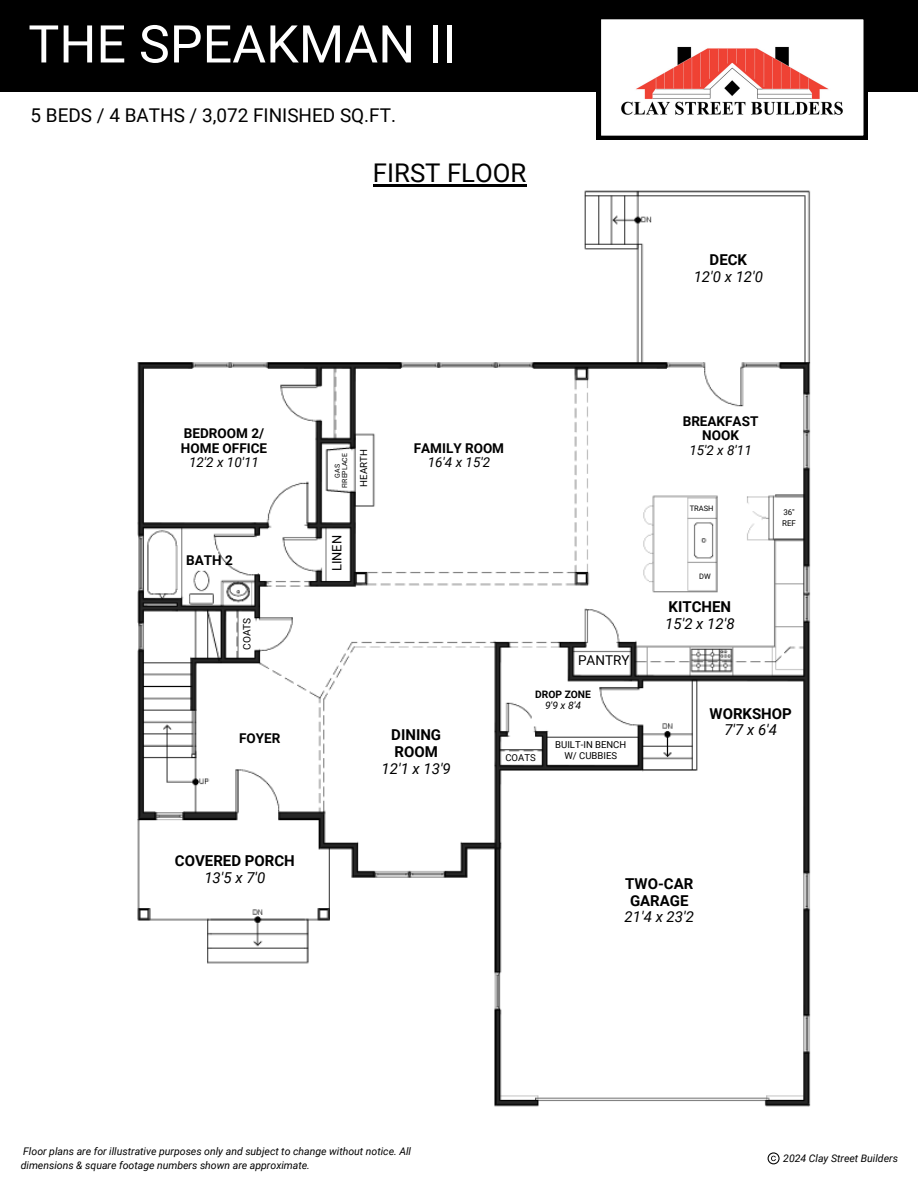
<style>
.page{position:relative;width:918px;height:1188px;background:#fff}
.page>*{position:absolute;margin:0;border:0;box-sizing:border-box;transform-origin:0 0}
.t1{font:52.05px "Roboto";color:#fff}
.t2{font:25.8px "Roboto";color:#000}
.t3{font:18.9px "Roboto";color:#000}
.t4{font:700 15px/16.8px "Roboto";color:#000;text-align:center}
.t5{font:italic 15px/16.8px "Roboto";color:#000}
.t6{font:700 13.5px/14.7px "Roboto";color:#000;text-align:center}
.t7{font:13.5px "Roboto";color:#000}
.t8{font:12.9px "Roboto";color:#000}
.t9{font:italic 10.5px/14px "Roboto";color:#000}
.t10{font:700 10.2px "Roboto";color:#000}
.t11{font:italic 10.2px "Roboto";color:#000}
.t12{font:10.2px "Roboto";color:#000}
.t13{font:9.75px "Roboto";color:#000}
.t14{font:9.6px "Roboto";color:#000}
.t15{font:7.95px "Roboto";color:#000}
.t16{font:7.5px "Roboto";color:#000}
.t17{font:6.9px/7.5px "Roboto";color:#000;text-align:center}
.s1{font-weight:700;font-style:normal}
.s2{font-weight:400;font-style:italic}
</style>
<div class="page">
<div style="left:0;top:0;width:918px;height:92px;background:#000"></div>
<svg style="left:597px;top:19px;width:271px;height:121px"></svg>
<img style="left:604px;top:32px;width:257px;height:91px">
<svg style="left:768px;top:1152px;width:12px;height:12px"></svg>
<img style="left:137px;top:184px;width:674px;height:923px">
<svg style="left:421px;top:600px;width:16px;height:28px"></svg>
<hr style="left:373px;top:184px;width:153px;height:2px;background:#000">
<h3 class="t1" style="left:28px;top:14px;width:430px">THE SPEAKMAN II</h3>
<p class="t3" style="left:31px;top:104px;width:367px">5 BEDS / 4 BATHS / 3,072 FINISHED SQ.FT.</p>
<p class="t2" style="left:373px;top:158px;width:155px">FIRST FLOOR</p>
<p class="t5" style="left:694px;top:252px;width:71px;text-align:center"><span class="s1">DECK<br></span>12'0 x 12'0</p>
<h6 class="t6" style="left:181px;top:426px;width:88px">BEDROOM 2/<br>HOME OFFICE<br><span class="s2">12'2 x 10'11</span></h6>
<p class="t6" style="left:186px;top:553px;width:48px">BATH 2</p>
<p class="t12" style="left:241px;top:650px;width:34px;rotate:-90deg">COATS</p>
<p class="t6" style="left:239px;top:731px;width:43px">FOYER</p>
<h5 class="t4" style="left:175px;top:852px;width:121px">COVERED PORCH<br><span class="s2">13'5 x 7'0</span></h5>
<h5 class="t17" style="left:334px;top:488px;width:36px;rotate:-90deg">GAS<br>FIREPLACE</h5>
<h5 class="t13" style="left:358px;top:487px;width:39px;rotate:-90deg">HEARTH</h5>
<p class="t8" style="left:329px;top:571px;width:38px;rotate:-90deg">LINEN</p>
<h4 class="t6" style="left:414px;top:441px;width:92px">FAMILY ROOM<br><span class="s2">16'4 x 15'2</span></h4>
<p class="t4" style="left:382px;top:726px;width:71px">DINING<br>ROOM<br><span class="s2">12'1 x 13'9</span></p>
<h2 class="t7" style="left:578px;top:653px;width:53px">PANTRY</h2>
<p class="t10" style="left:535px;top:688px;width:57px">DROP ZONE</p>
<p class="t11" style="left:545px;top:700px;width:38px">9'9 x 8'4</p>
<p class="t14" style="left:505px;top:752px;width:32px">COATS</p>
<p class="t14" style="left:555px;top:740px;width:73px">BUILT-IN BENCH</p>
<h5 class="t14" style="left:564px;top:750px;width:54px">W/ CUBBIES</h5>
<h5 class="t6" style="left:683px;top:414px;width:77px">BREAKFAST<br>NOOK<br><span class="s2">15'2 x 8'11</span></h5>
<p class="t16" style="left:690px;top:504px;width:25px">TRASH</p>
<h5 class="t16" style="left:699px;top:572px;width:13px">DW</h5>
<h5 class="t5" style="left:665px;top:599px;width:71px"><span class="s1">KITCHEN<br></span>15'2 x 12'8</h5>
<p class="t15" style="left:783px;top:508px;width:13px">36"</p>
<h6 class="t15" style="left:782px;top:518px;width:15px">REF</h6>
<h4 class="t4" style="left:710px;top:705px;width:84px">WORKSHOP<br><span class="s2">7'7 x 6'4</span></h4>
<p class="t4" style="left:625px;top:875px;width:71px">TWO-CAR<br>GARAGE<br><span class="s2">21'4 x 23'2</span></p>
<h5 class="t9" style="left:21px;top:1145px;width:392px">Floor plans are for illustrative purposes only and subject to change without notice. All dimensions &amp; square footage numbers shown are approximate.</h5>
<p class="t9" style="left:783px;top:1152px;width:116px">2024 Clay Street Builders</p>
</div>
